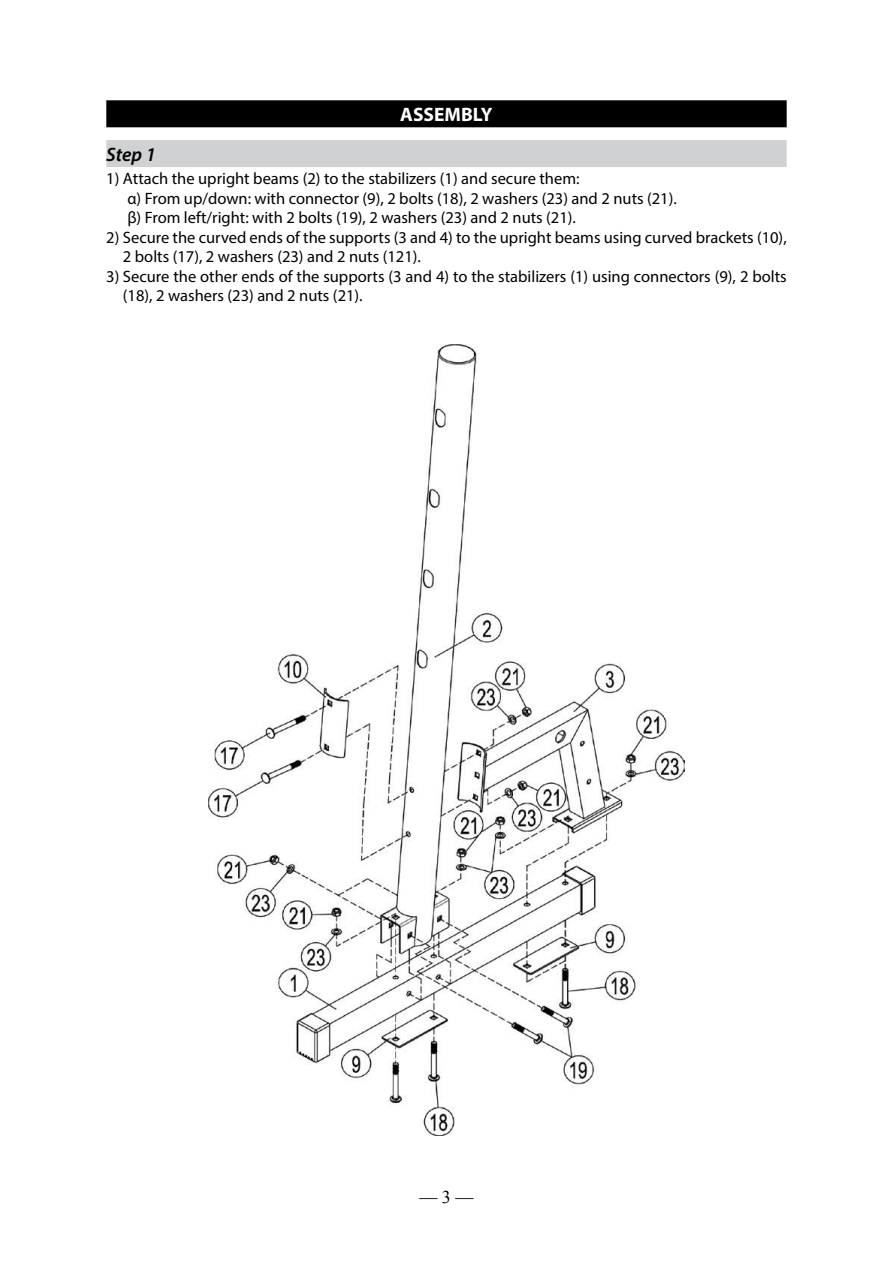
<style>
.page{position:relative;width:893px;height:1263px;background:#fff}
.page>*{position:absolute;margin:0;border:0;box-sizing:border-box;transform-origin:0 0}
.t1{font:700 19.5px "Myriad Pro";color:#fff}
.t2{font:italic 600 19.5px "Myriad Pro";color:#000}
.t3{font:18px "Times New Roman";color:#000}
.t4{font:16.5px/19.5px "Myriad Pro";color:#000}
</style>
<div class="page">
<div style="left:106px;top:100px;width:681px;height:27px;background:#000"></div>
<div style="left:106px;top:140px;width:681px;height:27px;background:#d0d1d2"></div>
<img style="left:208px;top:344px;width:477px;height:791px">
<p class="t1" style="left:400px;top:102px;width:94px">ASSEMBLY</p>
<p class="t2" style="left:106px;top:142px;width:51px">Step 1</p>
<p class="t4" style="left:128px;top:169px;width:551px;text-indent:-21px">1) Attach the upright beams (2) to the stabilizers (1) and secure them:<br>α) From up/down: with connector (9), 2 bolts (18), 2 washers (23) and 2 nuts (21). β) From left/right: with 2 bolts (19), 2 washers (23) and 2 nuts (21).</p>
<p class="t4" style="left:123px;top:227px;width:665px;text-indent:-17px">2) Secure the curved ends of the supports (3 and 4) to the upright beams using curved brackets (10),<br>2 bolts (17), 2 washers (23) and 2 nuts (121).</p>
<p class="t4" style="left:123px;top:266px;width:665px;text-indent:-17px">3) Secure the other ends of the supports (3 and 4) to the stabilizers (1) using connectors (9), 2 bolts (18), 2 washers (23) and 2 nuts (21).</p>
<p class="t3" style="left:419px;top:1185px;width:55px">— 3 —</p>
</div>
